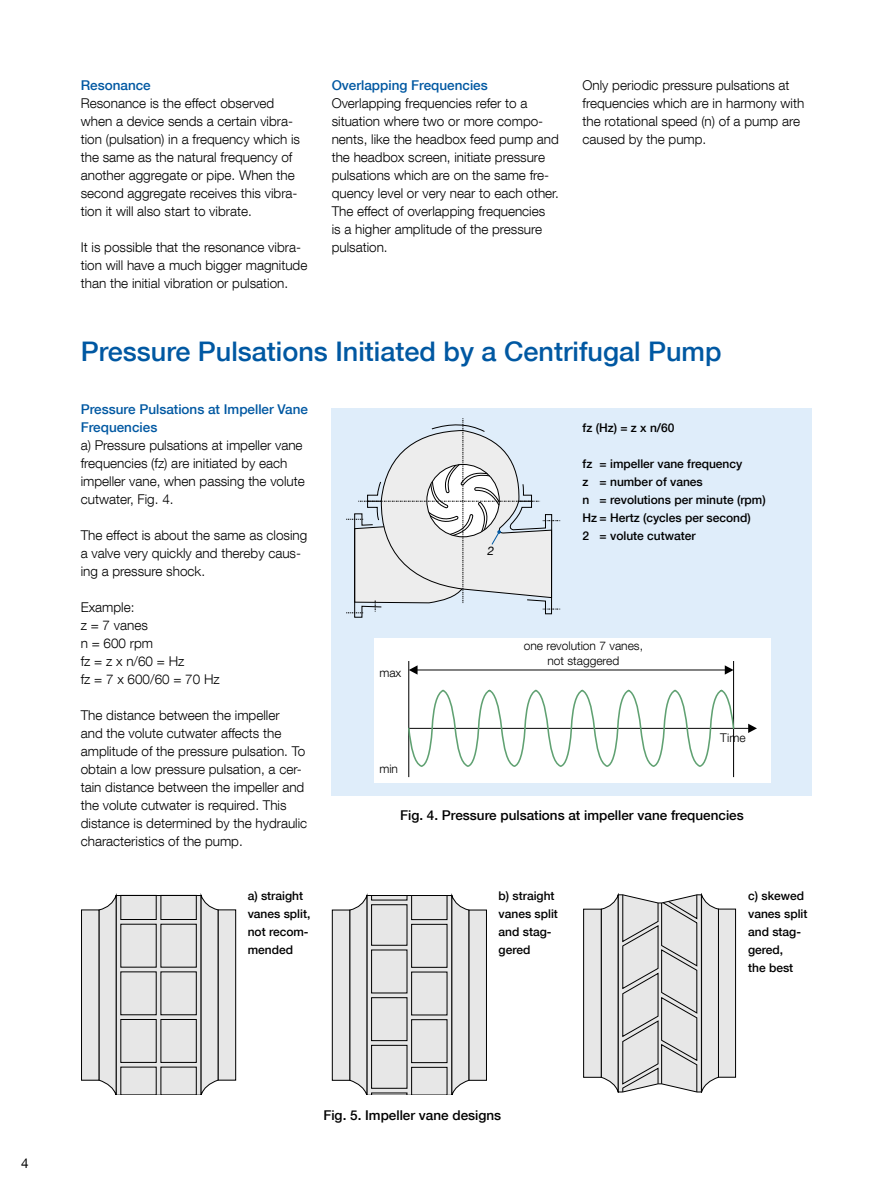
<style>
.page{position:relative;width:893px;height:1191px;background:#fff}
.page>*{position:absolute;margin:0;border:0;box-sizing:border-box;transform-origin:0 0}
.Otsikko_18pt_sininen{font:500 27px "Helvetica Neue LT Com";color:#0058a2}
.LEIPIS{font:300 13.5px/18px "Helvetica Neue LT Com";color:#000}
.Kuvateksti{font:500 13.5px "Helvetica Neue LT Com";color:#000}
.LEIPIS-2{font:500 13.5px/18px "Helvetica Neue LT Com";color:#0058a2}
.Väliotsikko{font:500 13.5px "Helvetica Neue LT Com";color:#0058a2}
.t1{font:13.5px "Helvetica Neue LT Com";color:#000}
.kuvan_viiteteksti{font:500 12px/18px "Helvetica Neue LT Com";color:#000}
.kuvan_viiteteksti-2{font:300 12px "Helvetica Neue LT Com";color:#000}
.kuvan_viiteteksti-3{font:italic 12px "Helvetica Neue LT Com";color:#000}
</style>
<div class="page">
<div style="left:332px;top:408px;width:480px;height:388px;background:#dfedfa"></div>
<div style="left:374px;top:638px;width:397px;height:144px;background:#fff"></div>
<hr style="left:408px;top:661px;width:1px;height:116px;background:#000">
<hr style="left:733px;top:661px;width:1px;height:116px;background:#000">
<hr style="left:409px;top:728px;width:340px;height:1px;background:#000">
<svg style="left:748px;top:723px;width:9px;height:10px"></svg>
<hr style="left:417px;top:669px;width:309px;height:1px;background:#000">
<svg style="left:409px;top:665px;width:9px;height:9px"></svg>
<svg style="left:725px;top:665px;width:9px;height:9px"></svg>
<svg style="left:408px;top:688px;width:327px;height:79px"></svg>
<div style="left:82px;top:910px;width:17px;height:170px;background:#e7e7e7"></div>
<div style="left:81px;top:909px;width:18px;height:171px;border:1px solid #000"></div>
<div style="left:218px;top:910px;width:18px;height:170px;background:#e7e7e7"></div>
<div style="left:218px;top:909px;width:18px;height:171px;border:1px solid #000"></div>
<svg style="left:99px;top:893px;width:120px;height:201px;background:#d0d0d0"></svg>
<div style="left:332px;top:910px;width:18px;height:170px;background:#e7e7e7"></div>
<div style="left:332px;top:909px;width:18px;height:171px;border:1px solid #000"></div>
<div style="left:469px;top:910px;width:17px;height:170px;background:#e7e7e7"></div>
<div style="left:469px;top:909px;width:18px;height:171px;border:1px solid #000"></div>
<svg style="left:349px;top:893px;width:120px;height:201px;background:#c7c7c7"></svg>
<div style="left:584px;top:909px;width:17px;height:168px;background:#e7e7e7"></div>
<div style="left:583px;top:909px;width:19px;height:168px;border:1px solid #000"></div>
<div style="left:718px;top:909px;width:18px;height:168px;background:#e7e7e7"></div>
<div style="left:718px;top:909px;width:18px;height:168px;border:1px solid #000"></div>
<svg style="left:601px;top:893px;width:118px;height:200px;background:#d1d1d1"></svg>
<svg style="left:346px;top:418px;width:215px;height:200px"></svg>
<p class="Väliotsikko" style="left:81px;top:77px;width:72px">Resonance</p>
<p class="LEIPIS" style="left:81px;top:94px;width:221px">Resonance is the effect observed when a device sends a certain vibra&shy;tion (pulsation) in a frequency which is the same as the natural frequency of another aggregate or pipe. When the second aggregate receives this vibra&shy;tion it will also start to vibrate.</p>
<p class="LEIPIS" style="left:81px;top:238px;width:228px">It is possible that the resonance vibra&shy;tion will have a much bigger magnitude than the initial vibration or pulsation.</p>
<p class="Väliotsikko" style="left:332px;top:77px;width:158px">Overlapping Frequencies</p>
<p class="LEIPIS" style="left:332px;top:94px;width:229px">Overlapping frequencies refer to a situation where two or more compo&shy;nents, like the headbox feed pump and the headbox screen, initiate pressure pulsations which are on the same fre&shy;quency level or very near to each other.</p>
<p class="LEIPIS" style="left:332px;top:202px;width:215px">The effect of overlapping frequencies is a higher amplitude of the pressure pulsation.</p>
<p class="LEIPIS" style="left:583px;top:76px;width:223px">Only periodic pressure pulsations at frequencies which are in harmony with the rotational speed (n) of a pump are caused by the pump.</p>
<p class="Otsikko_18pt_sininen" style="left:81px;top:335px;width:642px">Pressure Pulsations Initiated by a Centrifugal Pump</p>
<p class="LEIPIS-2" style="left:81px;top:400px;width:229px">Pressure Pulsations at Impeller Vane<br>Frequencies</p>
<p class="LEIPIS" style="left:81px;top:436px;width:226px">a) Pressure pulsations at impeller vane frequencies (fz) are initiated by each impeller vane, when passing the volute cutwater, Fig. 4.</p>
<p class="LEIPIS" style="left:81px;top:526px;width:228px">The effect is about the same as closing a valve very quickly and thereby caus&shy;ing a pressure shock.</p>
<p class="LEIPIS" style="left:81px;top:598px;width:55px">Example:</p>
<p class="LEIPIS" style="left:81px;top:616px;width:69px">z = 7 vanes</p>
<p class="LEIPIS" style="left:81px;top:634px;width:74px">n = 600 rpm</p>
<p class="LEIPIS" style="left:81px;top:652px;width:105px">fz = z x n/60 = Hz</p>
<p class="LEIPIS" style="left:81px;top:670px;width:141px">fz = 7 x 600/60 = 70 Hz</p>
<p class="LEIPIS" style="left:81px;top:706px;width:228px">The distance between the impeller<br>and the volute cutwater affects the amplitude of the pressure pulsation. To obtain a low pressure pulsation, a cer&shy;tain distance between the impeller and the volute cutwater is required. This distance is determined by the hydraulic characteristics of the pump.</p>
<p class="kuvan_viiteteksti" style="left:248px;top:887px;width:64px">a) straight vanes split,</p>
<p class="kuvan_viiteteksti" style="left:248px;top:923px;width:62px">not recom&shy;mended</p>
<p class="kuvan_viiteteksti-2" style="left:379px;top:666px;width:23px">max</p>
<p class="kuvan_viiteteksti-2" style="left:379px;top:762px;width:20px">min</p>
<p class="kuvan_viiteteksti-3" style="left:488px;top:543px;width:8px">2</p>
<p class="kuvan_viiteteksti" style="left:583px;top:419px;width:93px">fz (Hz) = z x n/60</p>
<p class="kuvan_viiteteksti" style="left:583px;top:455px;width:161px">fz = impeller vane frequency</p>
<p class="kuvan_viiteteksti" style="left:583px;top:473px;width:122px">z = number of vanes</p>
<p class="kuvan_viiteteksti" style="left:583px;top:491px;width:185px">n = revolutions per minute (rpm)</p>
<p class="kuvan_viiteteksti" style="left:583px;top:509px;width:170px">Hz = Hertz (cycles per second)</p>
<p class="kuvan_viiteteksti" style="left:583px;top:527px;width:115px">2 = volute cutwater</p>
<p class="kuvan_viiteteksti-2" style="left:524px;top:639px;width:121px">one revolution 7 vanes,</p>
<p class="kuvan_viiteteksti-2" style="left:547px;top:653px;width:73px">not staggered</p>
<p class="kuvan_viiteteksti-2" style="left:720px;top:730px;width:27px">Time</p>
<p class="Kuvateksti" style="left:400px;top:806px;width:345px">Fig. 4. Pressure pulsations at impeller vane frequencies</p>
<p class="kuvan_viiteteksti" style="left:499px;top:887px;width:61px">b) straight vanes split</p>
<p class="kuvan_viiteteksti" style="left:499px;top:923px;width:54px">and stag&shy;gered</p>
<p class="kuvan_viiteteksti" style="left:748px;top:887px;width:61px">c) skewed vanes split and stag&shy;gered,</p>
<p class="kuvan_viiteteksti" style="left:748px;top:959px;width:47px">the best</p>
<p class="t1" style="left:21px;top:1154px;width:9px">4</p>
<p class="Kuvateksti" style="left:323px;top:1106px;width:179px">Fig. 5. Impeller vane designs</p>
</div>
